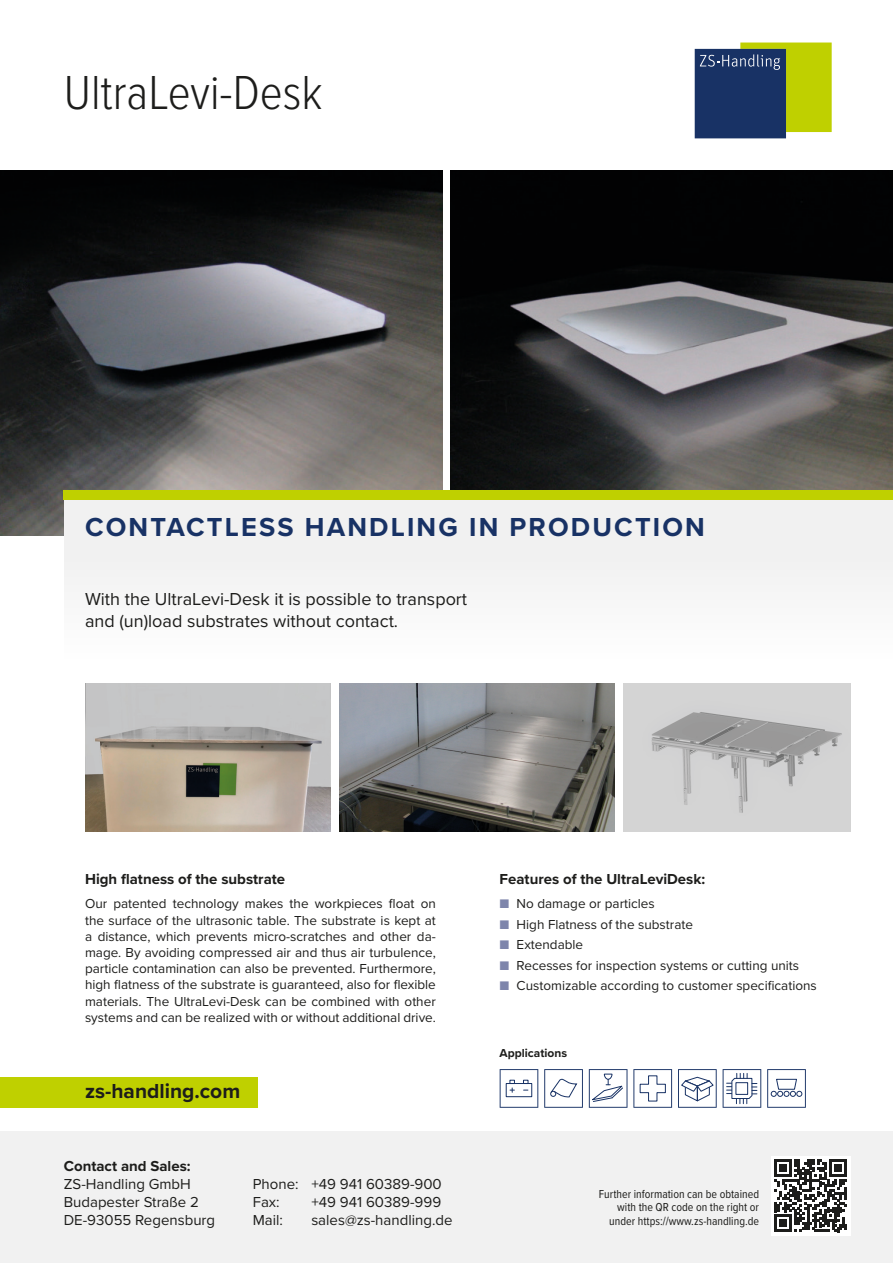
<style>
.page{position:relative;width:893px;height:1263px;background:#fff}
.page>*{position:absolute;margin:0;border:0;box-sizing:border-box;transform-origin:0 0}
.head_oben{font:300 49.5px "Proxima Nova Cond";color:#1d1d1b}
.subhead_blau_versal{font:700 27px "Proxima Nova";letter-spacing:.08em;color:#183265}
.green_button{font:700 21px "Proxima Nova";color:#1d1d1b}
.subline{font:18px/21.6px "Proxima Nova";color:#1d1d1b}
.adress{font:15px/18px "Proxima Nova";color:#1d1d1b}
.body_bold_subline{font:700 15px "Proxima Nova";color:#1d1d1b}
.adress_bold{font:700 15px "Proxima Nova";color:#1d1d1b}
.body{font:13.5px/16.2px "Proxima Nova";color:#1d1d1b;text-align:justify}
.weitere_informatione{font:12px "Proxima Nova Cond";color:#1d1d1b}
.Einsatzmöglichkeiten{font:700 12px "Proxima Nova";color:#1d1d1b}
.s1{font-family:"Proxima Nova Cond";font-size:15px;color:#7e85ab}
</style>
<div class="page">
<img style="left:0;top:170px;width:442px;height:366px">
<img style="left:451px;top:170px;width:442px;height:320px">
<img style="left:85px;top:683px;width:246px;height:148px">
<img style="left:339px;top:683px;width:276px;height:148px">
<img style="left:623px;top:683px;width:227px;height:148px">
<div style="left:64px;top:500px;width:829px;height:159px;background:#f1f1f1"></div>
<div style="left:0;top:1131px;width:893px;height:132px;background:#f1f1f1"></div>
<svg style="left:695px;top:43px;width:137px;height:95px;background:#5d734c"></svg>
<div style="left:64px;top:490px;width:829px;height:10px;background:#bfd000"></div>
<div style="left:0;top:1077px;width:258px;height:30px;background:#bfd000"></div>
<div style="left:771px;top:1156px;width:79px;height:79px;background:#fff"></div>
<svg style="left:774px;top:1159px;width:73px;height:73px"></svg>
<svg style="left:633px;top:1069px;width:39px;height:39px"></svg>
<svg style="left:544px;top:1069px;width:39px;height:39px"></svg>
<svg style="left:589px;top:1069px;width:38px;height:39px"></svg>
<svg style="left:500px;top:1069px;width:38px;height:39px"></svg>
<svg style="left:678px;top:1069px;width:39px;height:39px"></svg>
<svg style="left:723px;top:1069px;width:38px;height:39px"></svg>
<svg style="left:767px;top:1069px;width:39px;height:39px"></svg>
<p class="head_oben" style="left:64px;top:56px;width:260px">UltraLevi-Desk</p>
<p class="subhead_blau_versal" style="left:85px;top:507px;width:621px">CONTACTLESS HANDLING IN PRODUCTION</p>
<p class="subline" style="left:85px;top:588px;width:384px">With the UltraLevi-Desk it is possible to transport and (un)load substrates without contact.</p>
<p class="body_bold_subline" style="left:85px;top:867px;width:202px">High flatness of the substrate</p>
<p class="body" style="left:85px;top:895px;width:352px">Our patented technology makes the workpieces float on the surface of the ultrasonic table. The substrate is kept at a distance, which prevents micro-scratches and other da&shy;mage. By avoiding compressed air and thus air turbulence, particle contamination can also be prevented. Furthermore, high flatness of the substrate is guaranteed, also for flexible materials. The UltraLevi-Desk can be combined with other systems and can be realized with or without additional drive.</p>
<p class="green_button" style="left:85px;top:1075px;width:157px">zs-handling.com</p>
<p class="adress_bold" style="left:64px;top:1154px;width:128px">Contact and Sales:</p>
<p class="adress" style="left:64px;top:1174px;width:129px">ZS-Handling GmbH</p>
<p class="adress" style="left:64px;top:1192px;width:137px">Budapester Straße 2</p>
<p class="adress" style="left:64px;top:1210px;width:153px">DE-93055 Regensburg</p>
<p class="adress" style="left:253px;top:1174px;width:190px">Phone: +49 941 60389-900<br>Fax:</p>
<p class="adress" style="left:311px;top:1192px;width:131px">+49 941 60389-999</p>
<p class="adress" style="left:253px;top:1210px;width:32px">Mail:</p>
<p class="adress" style="left:311px;top:1210px;width:143px">sales@zs-handling.de</p>
<p class="body_bold_subline" style="left:500px;top:867px;width:207px">Features of the UltraLeviDesk:</p>
<p class="body" style="left:500px;top:895px;width:157px"><span class="s1">■</span> No damage or particles</p>
<p class="body" style="left:500px;top:915px;width:195px"><span class="s1">■</span> High Flatness of the substrate</p>
<p class="body" style="left:500px;top:936px;width:85px"><span class="s1">■</span> Extendable</p>
<p class="body" style="left:500px;top:956px;width:301px"><span class="s1">■</span> Recesses for inspection systems or cutting units</p>
<p class="body" style="left:500px;top:977px;width:319px"><span class="s1">■</span> Customizable according to customer specifications</p>
<p class="Einsatzmöglichkeiten" style="left:500px;top:1044px;width:69px">Applications</p>
<p class="weitere_informatione" style="left:599px;top:1185px;width:162px">Further information can be obtained</p>
<p class="weitere_informatione" style="left:617px;top:1198px;width:143px">with the QR code on the right or</p>
<p class="weitere_informatione" style="left:609px;top:1212px;width:151px">under https://www.zs-handling.de</p>
</div>
